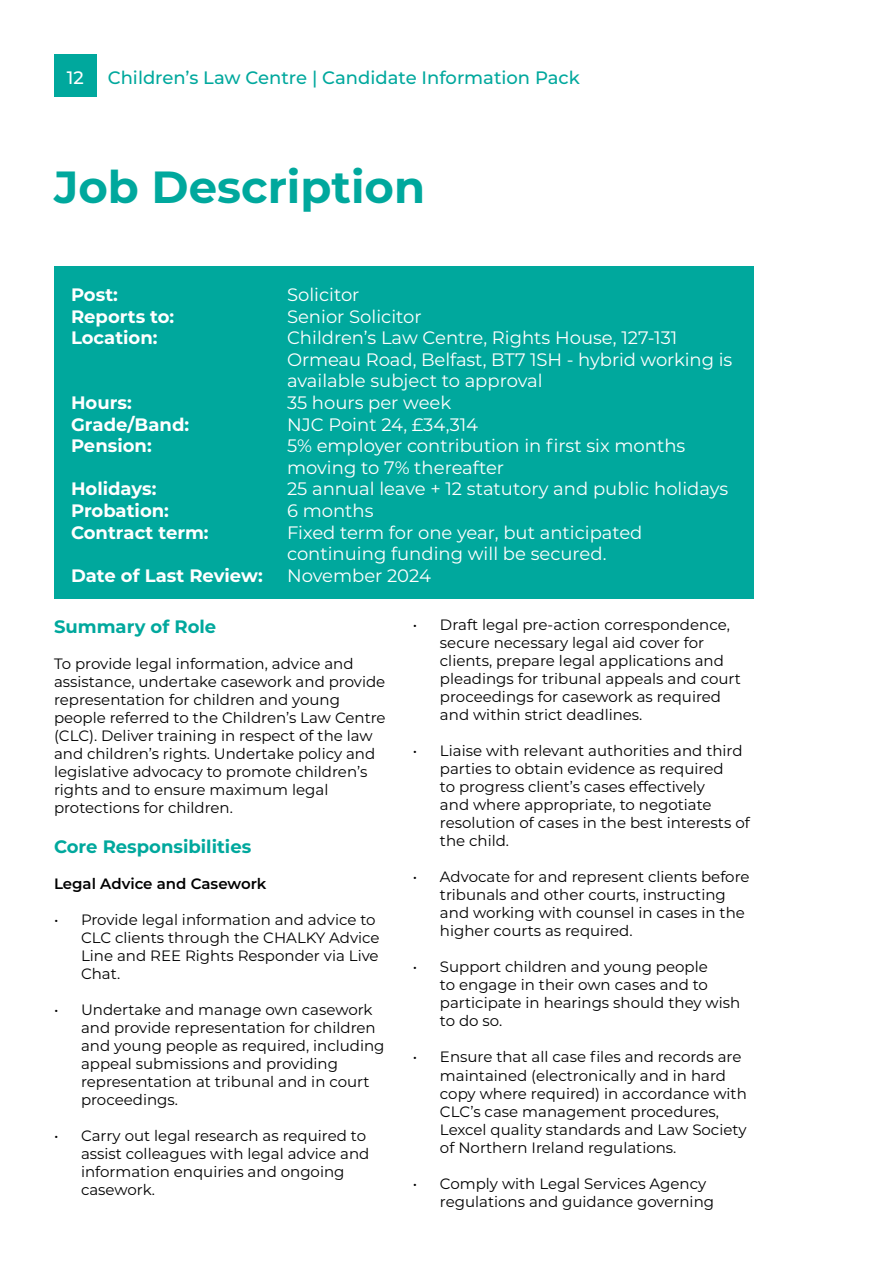
<style>
.page{position:relative;width:893px;height:1263px;background:#fff}
.page>*{position:absolute;margin:0;border:0;box-sizing:border-box;transform-origin:0 0}
.t1{font:700 45px "Montserrat";color:#00a89d}
.t2{font:18px/21.6px "Montserrat";color:#fff}
.t3{font:700 18px "Montserrat";color:#fff}
.t4{font:500 18px "Montserrat";color:#00a89d}
.t5{font:700 18px "Montserrat";color:#00a89d}
.t6{font:500 18px "Montserrat";color:#fff}
.t7{font:15px/18px "Montserrat";color:#000}
.t8{font:600 15px "Montserrat";color:#000}
</style>
<div class="page">
<div style="left:54px;top:267px;width:700px;height:332px;background:#00a89d"></div>
<div style="left:54px;top:54px;width:43px;height:43px;background:#00a89d"></div>
<p class="t6" style="left:67px;top:65px;width:18px">12</p>
<p class="t4" style="left:108px;top:65px;width:474px">Children’s Law Centre | Candidate Information Pack</p>
<h1 class="t1" style="left:54px;top:155px;width:373px">Job Description</h1>
<p class="t3" style="left:71px;top:282px;width:48px">Post:</p>
<p class="t2" style="left:287px;top:283px;width:74px">Solicitor</p>
<p class="t3" style="left:71px;top:303px;width:105px">Reports to:</p>
<p class="t2" style="left:287px;top:305px;width:136px">Senior Solicitor</p>
<p class="t3" style="left:71px;top:325px;width:88px">Location:</p>
<p class="t2" style="left:287px;top:326px;width:447px">Children’s Law Centre, Rights House, 127-131<br>Ormeau Road, Belfast, BT7 1SH - hybrid working is available subject to approval</p>
<p class="t3" style="left:71px;top:390px;width:62px">Hours:</p>
<p class="t2" style="left:287px;top:391px;width:166px">35 hours per week</p>
<p class="t3" style="left:71px;top:411px;width:120px">Grade/Band:</p>
<p class="t2" style="left:287px;top:413px;width:193px">NJC Point 24, £34,314</p>
<p class="t3" style="left:71px;top:433px;width:82px">Pension:</p>
<p class="t2" style="left:287px;top:434px;width:400px">5% employer contribution in first six months moving to 7% thereafter</p>
<p class="t3" style="left:71px;top:476px;width:87px">Holidays:</p>
<p class="t2" style="left:287px;top:478px;width:443px">25 annual leave + 12 statutory and public holidays</p>
<p class="t3" style="left:71px;top:498px;width:99px">Probation:</p>
<p class="t2" style="left:287px;top:499px;width:88px">6 months</p>
<p class="t3" style="left:71px;top:519px;width:139px">Contract term:</p>
<p class="t2" style="left:287px;top:521px;width:357px">Fixed term for one year, but anticipated continuing funding will be secured.</p>
<p class="t3" style="left:71px;top:562px;width:193px">Date of Last Review:</p>
<p class="t2" style="left:287px;top:564px;width:145px">November 2024</p>
<p class="t5" style="left:54px;top:614px;width:164px">Summary of Role</p>
<p class="t7" style="left:54px;top:654px;width:333px">To provide legal information, advice and assistance, undertake casework and provide representation for children and young people referred to the Children’s Law Centre (CLC). Deliver training in respect of the law and children’s rights. Undertake policy and legislative advocacy to promote children’s rights and to ensure maximum legal protections for children.</p>
<p class="t5" style="left:54px;top:834px;width:199px">Core Responsibilities</p>
<p class="t8" style="left:54px;top:873px;width:214px">Legal Advice and Casework</p>
<p class="t7" style="left:81px;top:910px;width:300px;text-indent:-27px">• Provide legal information and advice to<br>CLC clients through the CHALKY Advice<br>Line and REE Rights Responder via Live<br>Chat.</p>
<p class="t7" style="left:81px;top:1000px;width:305px;text-indent:-27px">• Undertake and manage own casework and provide representation for children and young people as required, including appeal submissions and providing representation at tribunal and in court proceedings.</p>
<p class="t7" style="left:81px;top:1126px;width:290px;text-indent:-27px">• Carry out legal research as required to assist colleagues with legal advice and information enquiries and ongoing casework.</p>
<p class="t7" style="left:440px;top:616px;width:302px;text-indent:-27px">• Draft legal pre-action correspondence, secure necessary legal aid cover for clients, prepare legal applications and pleadings for tribunal appeals and court proceedings for casework as required and within strict deadlines.</p>
<p class="t7" style="left:440px;top:742px;width:311px;text-indent:-27px">• Liaise with relevant authorities and third parties to obtain evidence as required<br>to progress client’s cases effectively<br>and where appropriate, to negotiate resolution of cases in the best interests of the child.</p>
<p class="t7" style="left:440px;top:868px;width:311px;text-indent:-27px">• Advocate for and represent clients before tribunals and other courts, instructing and working with counsel in cases in the higher courts as required.</p>
<p class="t7" style="left:440px;top:958px;width:302px;text-indent:-27px">• Support children and young people<br>to engage in their own cases and to participate in hearings should they wish to do so.</p>
<p class="t7" style="left:440px;top:1048px;width:308px;text-indent:-27px">• Ensure that all case files and records are maintained (electronically and in hard copy where required) in accordance with CLC’s case management procedures, Lexcel quality standards and Law Society of Northern Ireland regulations.</p>
<p class="t7" style="left:440px;top:1174px;width:276px;text-indent:-27px">• Comply with Legal Services Agency regulations and guidance governing</p>
</div>
